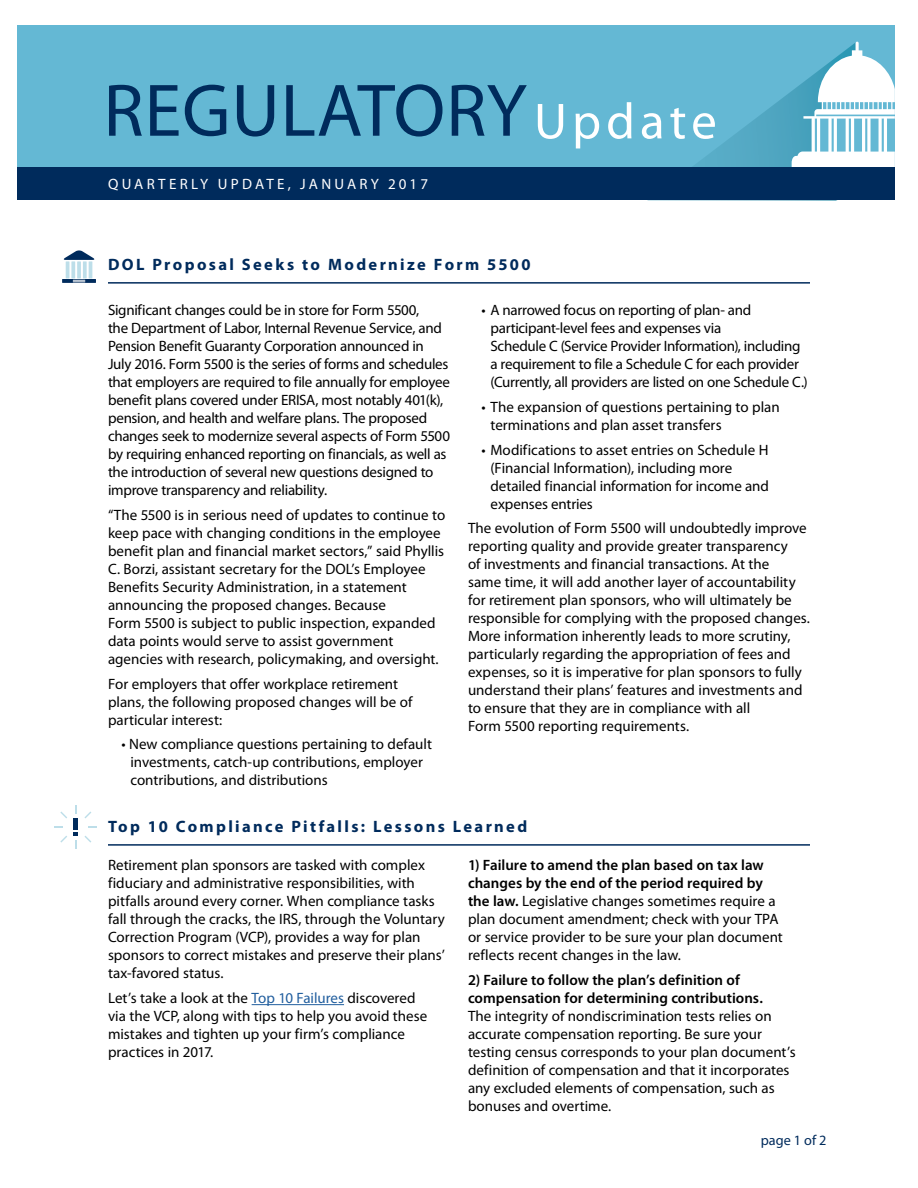
<style>
.page{position:relative;width:918px;height:1188px;background:#fff}
.page>*{position:absolute;margin:0;border:0;box-sizing:border-box;transform-origin:0 0}
.t1{font:75px "Myriad Pro";letter-spacing:.01em;color:#002b5c}
.t2{font:700 16.5px "Myriad Pro";letter-spacing:.14em;color:#002b5c}
.t3{font:15px/18px "Myriad Pro";letter-spacing:-.005em;color:#000}
.t4{font:600 15px/18px "Myriad Pro";color:#000}
.t5{font:15px "Myriad Pro";letter-spacing:.22em;color:#fff}
.t6{font:14.25px "Myriad Pro";color:#002b5c}
.s1{font-size:51px;color:#fff}
.s2{color:#215e9e}
.s3{font-weight:600}
</style>
<div class="page">
<div style="left:17px;top:26px;width:878px;height:174px;background:#64b8d4"></div>
<svg style="left:693px;top:91px;width:99px;height:76px"></svg>
<svg style="left:792px;top:42px;width:103px;height:125px"></svg>
<div style="left:17px;top:167px;width:878px;height:33px;background:#002b5c"></div>
<hr style="left:108px;top:282px;width:702px;height:2px;background:#002b5c">
<hr style="left:108px;top:844px;width:702px;height:2px;background:#002b5c">
<hr style="left:252px;top:1004px;width:92px;height:1px;background:#215e9e">
<svg style="left:63px;top:250px;width:32px;height:10px"></svg>
<svg style="left:62px;top:279px;width:34px;height:4px"></svg>
<hr style="left:89px;top:261px;width:3px;height:17px;background:#bddee9">
<hr style="left:66px;top:261px;width:3px;height:17px;background:#bddee9">
<svg style="left:71px;top:261px;width:4px;height:17px"></svg>
<svg style="left:83px;top:261px;width:4px;height:17px"></svg>
<hr style="left:77px;top:261px;width:4px;height:17px;background:#bddee9">
<hr style="left:74px;top:818px;width:4px;height:12px;background:#002b5c">
<svg style="left:75px;top:806px;width:2px;height:8px"></svg>
<svg style="left:84px;top:812px;width:7px;height:6px"></svg>
<svg style="left:89px;top:826px;width:8px;height:2px"></svg>
<svg style="left:84px;top:836px;width:7px;height:7px"></svg>
<svg style="left:74px;top:832px;width:4px;height:16px"></svg>
<svg style="left:60px;top:836px;width:7px;height:7px"></svg>
<svg style="left:55px;top:826px;width:8px;height:2px"></svg>
<svg style="left:60px;top:812px;width:7px;height:6px"></svg>
<h1 class="t1" style="left:103px;top:64px;width:615px">REGULATORY<span class="s1">Update</span></h1>
<p class="t5" style="left:108px;top:175px;width:321px">QUARTERLY UPDATE, JANUARY 2017</p>
<p class="t2" style="left:108px;top:254px;width:424px">DOL Proposal Seeks to Modernize Form 5500</p>
<p class="t3" style="left:108px;top:301px;width:344px">Significant changes could be in store for Form 5500,<br>the Department of Labor, Internal Revenue Service, and Pension Benefit Guaranty Corporation announced in July 2016. Form 5500 is the series of forms and schedules that employers are required to file annually for employee benefit plans covered under ERISA, most notably 401(k), pension, and health and welfare plans. The proposed changes seek to modernize several aspects of Form 5500 by requiring enhanced reporting on financials, as well as the introduction of several new questions designed to improve transparency and reliability.</p>
<p class="t3" style="left:108px;top:506px;width:339px">“The 5500 is in serious need of updates to continue to keep pace with changing conditions in the employee benefit plan and financial market sectors,” said Phyllis C. Borzi, assistant secretary for the DOL’s Employee Benefits Security Administration, in a statement announcing the proposed changes. Because<br>Form 5500 is subject to public inspection, expanded data points would serve to assist government agencies with research, policymaking, and oversight.</p>
<p class="t3" style="left:108px;top:674px;width:306px">For employers that offer workplace retirement plans, the following proposed changes will be of particular interest:</p>
<p class="t3" style="left:130px;top:735px;width:303px;text-indent:-9px">• New compliance questions pertaining to default investments, catch-up contributions, employer contributions, and distributions</p>
<p class="t3" style="left:490px;top:301px;width:319px;text-indent:-9px">• A narrowed focus on reporting of plan- and participant-level fees and expenses via<br>Schedule C (Service Provider Information), including a requirement to file a Schedule C for each provider (Currently, all providers are listed on one Schedule C.)</p>
<p class="t3" style="left:490px;top:398px;width:291px;text-indent:-9px">• The expansion of questions pertaining to plan terminations and plan asset transfers</p>
<p class="t3" style="left:490px;top:440px;width:280px;text-indent:-9px">• Modifications to asset entries on Schedule H (Financial Information), including more detailed financial information for income and expenses entries</p>
<p class="t3" style="left:468px;top:519px;width:344px">The evolution of Form 5500 will undoubtedly improve reporting quality and provide greater transparency<br>of investments and financial transactions. At the<br>same time, it will add another layer of accountability for retirement plan sponsors, who will ultimately be responsible for complying with the proposed changes.<br>More information inherently leads to more scrutiny, particularly regarding the appropriation of fees and expenses, so it is imperative for plan sponsors to fully understand their plans’ features and investments and to ensure that they are in compliance with all<br>Form 5500 reporting requirements.</p>
<p class="t2" style="left:108px;top:816px;width:421px">Top 10 Compliance Pitfalls: Lessons Learned</p>
<p class="t3" style="left:108px;top:856px;width:338px">Retirement plan sponsors are tasked with complex fiduciary and administrative responsibilities, with pitfalls around every corner. When compliance tasks fall through the cracks, the IRS, through the Voluntary Correction Program (VCP), provides a way for plan sponsors to correct mistakes and preserve their plans’ tax-favored status.</p>
<p class="t3" style="left:108px;top:989px;width:321px">Let’s take a look at the <span class="s2">Top 10 Failures</span> discovered via the VCP, along with tips to help you avoid these mistakes and tighten up your firm’s compliance practices in 2017.</p>
<p class="t3" style="left:468px;top:856px;width:316px"><span class="s3">1) Failure to amend the plan based on tax law changes by the end of the period required by the law.</span> Legislative changes sometimes require a plan document amendment; check with your TPA or service provider to be sure your plan document reflects recent changes in the law.</p>
<p class="t4" style="left:468px;top:971px;width:296px">2) Failure to follow the plan’s definition of compensation for determining contributions.</p>
<p class="t3" style="left:468px;top:1007px;width:329px">The integrity of nondiscrimination tests relies on accurate compensation reporting. Be sure your testing census corresponds to your plan document’s definition of compensation and that it incorporates any excluded elements of compensation, such as bonuses and overtime.</p>
<p class="t6" style="left:761px;top:1131px;width:67px">page 1 of 2</p>
</div>
